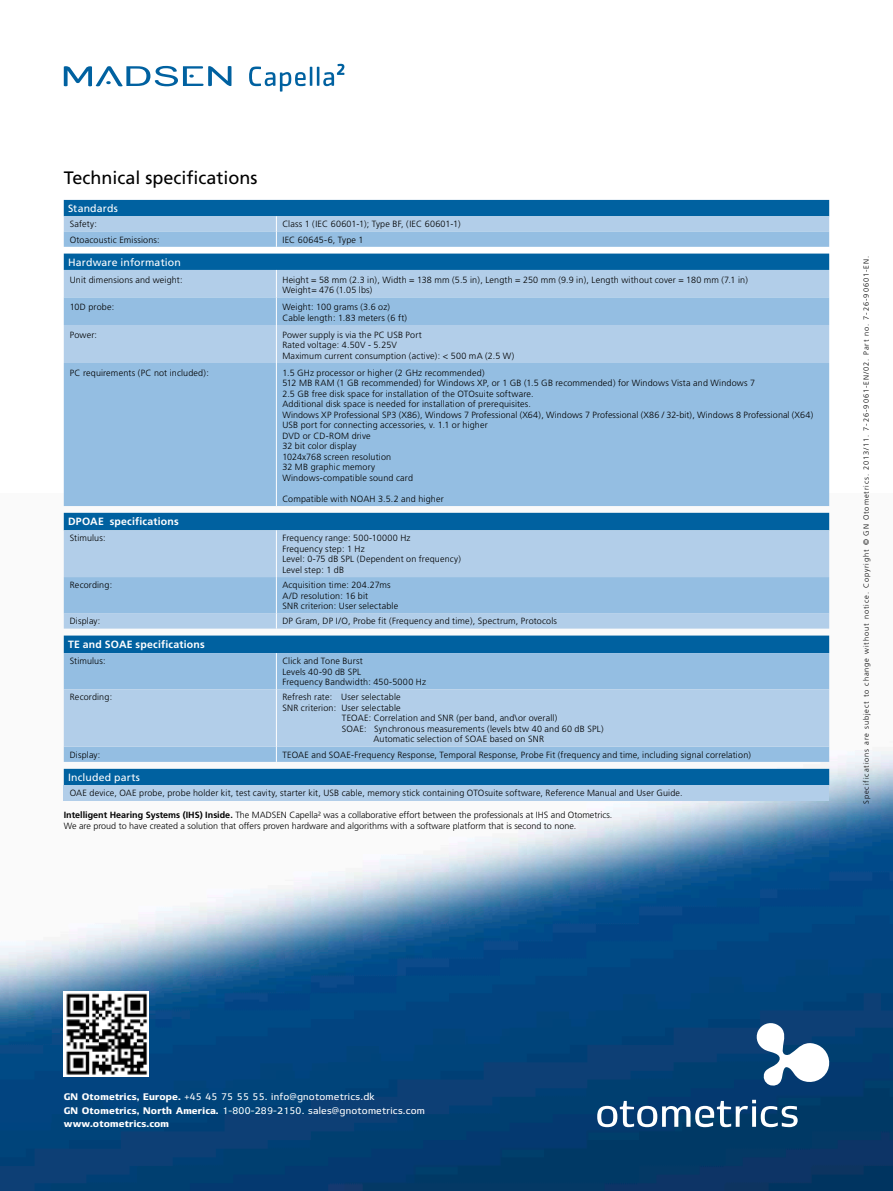
<style>
.page{position:relative;width:893px;height:1191px;background:#fff}
.page>*{position:absolute;margin:0;border:0;box-sizing:border-box;transform-origin:0 0}
.t1{font:18px "Frutiger";color:#000}
.t2{font:700 10.5px "Frutiger";letter-spacing:.02em;color:#fff}
.t3{font:10.5px "Frutiger";letter-spacing:.015em;color:#fff}
.t4{font:9.3px/13.5px "Olic";letter-spacing:.02em;color:#fff}
.t5{font:300 9px/10.5px "Frutiger";letter-spacing:.015em;color:#000}
.t6{font:300 7.5px "Frutiger";letter-spacing:.12em;color:#000}
.s1{font-weight:700}
</style>
<div class="page">
<img style="left:0;top:493px;width:893px;height:698px">
<div style="left:64px;top:200px;width:765px;height:16px;background:#0061a0"></div>
<div style="left:64px;top:216px;width:765px;height:412px;background:#b2cee9"></div>
<svg style="left:64px;top:231px;width:765px;height:382px;background:#93bcdf"></svg>
<svg style="left:276px;top:216px;width:1px;height:31px"></svg>
<svg style="left:276px;top:270px;width:1px;height:55px"></svg>
<hr style="left:276px;top:325px;width:1px;height:38px;background:#fff">
<hr style="left:276px;top:363px;width:1px;height:143px;background:#fff">
<hr style="left:276px;top:530px;width:1px;height:47px;background:#fff">
<hr style="left:276px;top:577px;width:1px;height:36px;background:#fff">
<svg style="left:276px;top:613px;width:1px;height:15px"></svg>
<div style="left:64px;top:769px;width:765px;height:16px;background:#0061a0"></div>
<div style="left:64px;top:785px;width:765px;height:15px;background:#b2cee9"></div>
<img style="left:64px;top:991px;width:85px;height:85px">
<svg style="left:597px;top:1099px;width:201px;height:28px"></svg>
<svg style="left:755px;top:1023px;width:74px;height:63px"></svg>
<svg style="left:64px;top:66px;width:167px;height:20px"></svg>
<svg style="left:249px;top:64px;width:95px;height:28px"></svg>
<div style="left:64px;top:635px;width:765px;height:18px;background:#0061a0"></div>
<div style="left:64px;top:653px;width:765px;height:109px;background:#94bee2"></div>
<div style="left:64px;top:689px;width:765px;height:57px;background:#b2cee9"></div>
<hr style="left:276px;top:653px;width:1px;height:36px;background:#fff">
<hr style="left:276px;top:689px;width:1px;height:57px;background:#fff">
<svg style="left:276px;top:746px;width:1px;height:16px"></svg>
<h1 class="t1" style="left:64px;top:167px;width:195px">Technical specifications</h1>
<p class="t3" style="left:68px;top:202px;width:51px">Standards</p>
<p class="t5" style="left:70px;top:219px;width:29px">Safety:</p>
<p class="t5" style="left:282px;top:219px;width:180px">Class 1 (IEC 60601-1); Type BF, (IEC 60601-1)</p>
<p class="t5" style="left:70px;top:234px;width:92px">Otoacoustic Emissions:</p>
<p class="t5" style="left:282px;top:234px;width:83px">IEC 60645-6, Type 1</p>
<p class="t3" style="left:68px;top:256px;width:114px">Hardware information</p>
<p class="t5" style="left:70px;top:274px;width:114px">Unit dimensions and weight:</p>
<p class="t5" style="left:282px;top:274px;width:467px">Height = 58 mm (2.3 in), Width = 138 mm (5.5 in), Length = 250 mm (9.9 in), Length without cover = 180 mm (7.1 in)<br>Weight= 476 (1.05 lbs)</p>
<p class="t5" style="left:70px;top:302px;width:46px">10D probe:</p>
<p class="t5" style="left:282px;top:302px;width:126px">Weight: 100 grams (3.6 oz)<br>Cable length: 1.83 meters (6 ft)</p>
<p class="t5" style="left:70px;top:329px;width:29px">Power:</p>
<p class="t5" style="left:282px;top:329px;width:233px">Power supply is via the PC USB Port<br>Rated voltage: 4.50V - 5.25V<br>Maximum current consumption (active): &lt; 500 mA (2.5 W)</p>
<p class="t5" style="left:70px;top:367px;width:141px">PC requirements (PC not included):</p>
<p class="t5" style="left:282px;top:367px;width:532px">1.5 GHz processor or higher (2 GHz recommended)<br>512 MB RAM (1 GB recommended) for Windows XP, or 1 GB (1.5 GB recommended) for Windows Vista and Windows 7<br>2.5 GB free disk space for installation of the OTOsuite software.<br>Additional disk space is needed for installation of prerequisites.<br>Windows XP Professional SP3 (X86), Windows 7 Professional (X64), Windows 7 Professional (X86 / 32-bit), Windows 8 Professional (X64)<br>USB port for connecting accessories, v. 1.1 or higher<br>DVD or CD-ROM drive<br>32 bit color display<br>1024x768 screen resolution<br>32 MB graphic memory<br>Windows-compatible sound card</p>
<p class="t5" style="left:282px;top:493px;width:163px">Compatible with NOAH 3.5.2 and higher</p>
<p class="t2" style="left:68px;top:515px;width:112px">DPOAE specifications</p>
<p class="t5" style="left:70px;top:533px;width:37px">Stimulus:</p>
<p class="t5" style="left:282px;top:533px;width:180px">Frequency range: 500-10000 Hz<br>Frequency step: 1 Hz<br>Level: 0-75 dB SPL (Dependent on frequency)<br>Level step: 1 dB</p>
<p class="t5" style="left:70px;top:580px;width:44px">Recording:</p>
<p class="t5" style="left:282px;top:580px;width:117px">Acquisition time: 204.27ms<br>A/D resolution: 16 bit<br>SNR criterion: User selectable</p>
<p class="t5" style="left:70px;top:616px;width:32px">Display:</p>
<p class="t5" style="left:282px;top:616px;width:276px">DP Gram, DP I/O, Probe fit (Frequency and time), Spectrum, Protocols</p>
<p class="t2" style="left:68px;top:638px;width:138px">TE and SOAE specifications</p>
<p class="t5" style="left:70px;top:656px;width:37px">Stimulus:</p>
<p class="t5" style="left:282px;top:656px;width:145px">Click and Tone Burst<br>Levels 40-90 dB SPL<br>Frequency Bandwidth: 450-5000 Hz</p>
<p class="t5" style="left:70px;top:692px;width:44px">Recording:</p>
<p class="t5" style="left:282px;top:692px;width:120px">Refresh rate: User selectable</p>
<p class="t5" style="left:282px;top:702px;width:120px">SNR criterion: User selectable</p>
<p class="t5" style="left:342px;top:713px;width:217px">TEOAE: Correlation and SNR (per band, and\or overall)</p>
<p class="t5" style="left:342px;top:723px;width:263px">SOAE: Synchronous measurements (levels btw 40 and 60 dB SPL)</p>
<p class="t5" style="left:373px;top:734px;width:172px">Automatic selection of SOAE based on SNR</p>
<p class="t5" style="left:70px;top:749px;width:32px">Display:</p>
<p class="t5" style="left:282px;top:749px;width:470px">TEOAE and SOAE-Frequency Response, Temporal Response, Probe Fit (frequency and time, including signal correlation)</p>
<p class="t3" style="left:68px;top:771px;width:74px">Included parts</p>
<p class="t5" style="left:70px;top:788px;width:614px">OAE device, OAE probe, probe holder kit, test cavity, starter kit, USB cable, memory stick containing OTOsuite software, Reference Manual and User Guide.</p>
<p class="t5" style="left:64px;top:810px;width:550px"><span class="s1">Intelligent Hearing Systems (IHS) Inside.</span> The MADSEN Capella² was a collaborative effort between the professionals at IHS and Otometrics.<br>We are proud to have created a solution that offers proven hardware and algorithms with a software platform that is second to none.</p>
<p class="t6" style="left:862px;top:804px;width:549px;rotate:-90deg">Specifications are subject to change without notice. Copyright © GN Otometrics. 2013/11. 7-26-9061-EN/02. Part no. 7-26-90601-EN.</p>
<p class="t4" style="left:64px;top:1090px;width:363px"><span class="s1">GN Otometrics, Europe.</span> +45 45 75 55 55. info@gnotometrics.dk<br><span class="s1">GN Otometrics, North America.</span> 1-800-289-2150. sales@gnotometrics.com <span class="s1">www.otometrics.com</span></p>
</div>
